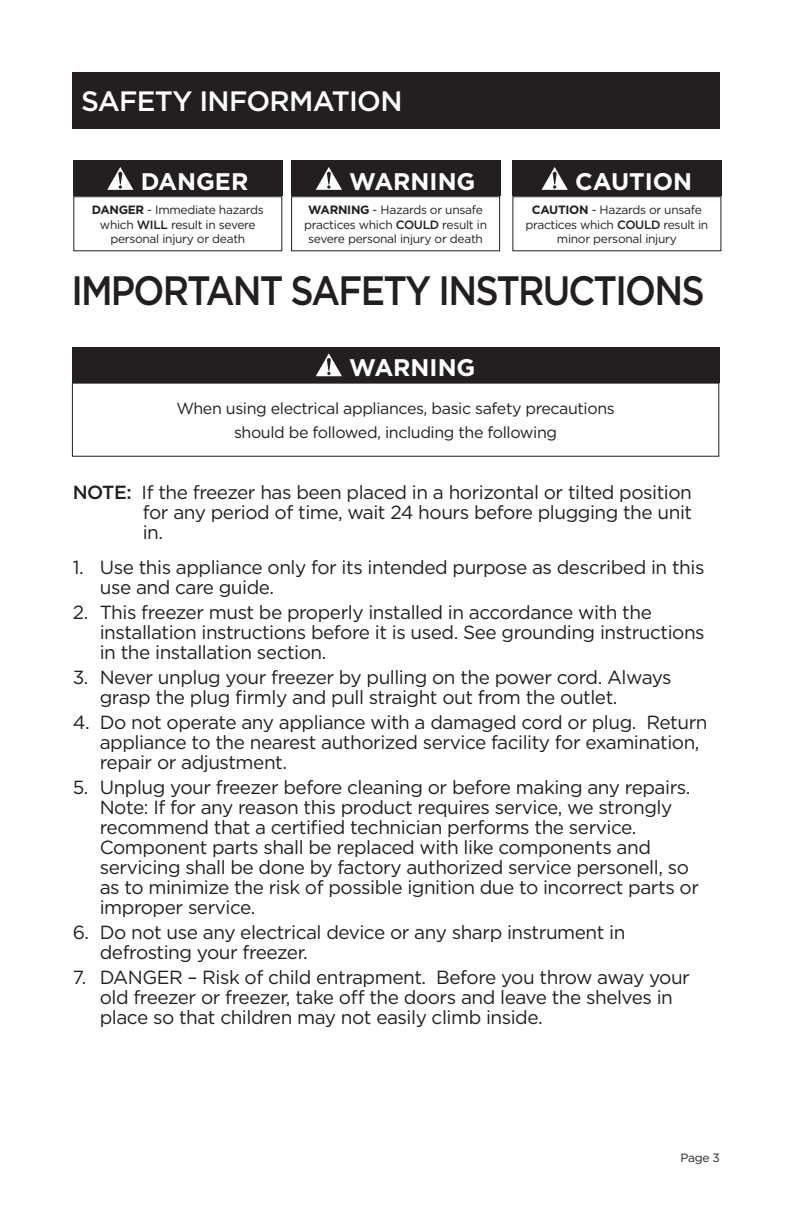
<style>
.page{position:relative;width:792px;height:1224px;background:#fff}
.page>*{position:absolute;margin:0;border:0;box-sizing:border-box;transform-origin:0 0}
.t1{font:500 41px "Gotham";letter-spacing:-.05em;color:#231f20;scale:.89 1}
.t2{font:500 28px "Gotham";letter-spacing:-.025em;color:#fff}
.t3{font:700 24px "Gotham";color:#fff}
.body_copy{font:19px/20px "Gotham";letter-spacing:-.025em;color:#231f20}
.body_copy-2{font:16px "Gotham";letter-spacing:-.025em;color:#231f20}
.body_copy-3{font:12px/14.4px "Gotham";letter-spacing:-.025em;color:#231f20;text-align:center}
.s1{font-weight:700}
.s2{font-weight:500}
</style>
<div class="page">
<div style="left:72px;top:72px;width:648px;height:57px;background:#231f20"></div>
<div style="left:73px;top:161px;width:209px;height:35px;background:#231f20"></div>
<svg style="left:107px;top:167px;width:26px;height:23px"></svg>
<div style="left:73px;top:196px;width:209px;height:55px;border:1px solid #231f20"></div>
<div style="left:291px;top:161px;width:209px;height:35px;background:#231f20"></div>
<svg style="left:316px;top:167px;width:26px;height:23px"></svg>
<div style="left:291px;top:196px;width:209px;height:55px;border:1px solid #231f20"></div>
<div style="left:72px;top:347px;width:647px;height:36px;background:#231f20"></div>
<svg style="left:316px;top:353px;width:26px;height:23px"></svg>
<div style="left:512px;top:161px;width:209px;height:35px;background:#231f20"></div>
<svg style="left:542px;top:167px;width:26px;height:23px"></svg>
<div style="left:512px;top:196px;width:209px;height:55px;border:1px solid #231f20"></div>
<p class="t2" style="left:81px;top:83px;width:323px">SAFETY INFORMATION</p>
<p class="t3" style="left:141px;top:165px;width:109px">DANGER</p>
<p class="body_copy-3" style="left:92px;top:202px;width:173px"><span class="s1">DANGER</span> - Immediate hazards which <span class="s2">WILL</span> result in severe personal injury or death</p>
<p class="t3" style="left:349px;top:165px;width:128px">WARNING</p>
<p class="body_copy-3" style="left:304px;top:202px;width:184px"><span class="s1">WARNING</span> - Hazards or unsafe practices which <span class="s2">COULD</span> result in severe personal injury or death</p>
<p class="t3" style="left:575px;top:165px;width:119px">CAUTION</p>
<p class="body_copy-3" style="left:525px;top:202px;width:184px"><span class="s1">CAUTION</span> - Hazards or unsafe practices which <span class="s2">COULD</span> result in minor personal injury</p>
<p class="t1" style="left:71px;top:264px;width:713px">IMPORTANT SAFETY INSTRUCTIONS</p>
<p class="t3" style="left:349px;top:352px;width:128px">WARNING</p>
<p class="body_copy-2" style="left:176px;top:398px;width:440px">When using electrical appliances, basic safety precautions</p>
<p class="body_copy-2" style="left:234px;top:422px;width:325px">should be followed, including the following</p>
<p class="body_copy" style="left:143px;top:482px;width:551px;text-align:justify;text-indent:-70px"><span class="s2">NOTE:</span> If the freezer has been placed in a horizontal or tilted position for any period of time, wait 24 hours before plugging the unit in.</p>
<p class="body_copy" style="left:100px;top:557px;width:606px;text-indent:-27px">1. Use this appliance only for its intended purpose as described in this use and care guide.</p>
<p class="body_copy" style="left:100px;top:602px;width:606px;text-indent:-27px">2. This freezer must be properly installed in accordance with the installation instructions before it is used. See grounding instructions in the installation section.</p>
<p class="body_copy" style="left:100px;top:667px;width:573px;text-indent:-27px">3. Never unplug your freezer by pulling on the power cord. Always grasp the plug firmly and pull straight out from the outlet.</p>
<p class="body_copy" style="left:100px;top:712px;width:609px;text-indent:-27px">4. Do not operate any appliance with a damaged cord or plug. Return appliance to the nearest authorized service facility for examination, repair or adjustment.</p>
<p class="body_copy" style="left:100px;top:777px;width:601px;text-indent:-27px">5. Unplug your freezer before cleaning or before making any repairs.<br>Note: If for any reason this product requires service, we strongly recommend that a certified technician performs the service.<br>Component parts shall be replaced with like components and servicing shall be done by factory authorized service personell, so as to minimize the risk of possible ignition due to incorrect parts or improper service.</p>
<p class="body_copy" style="left:100px;top:922px;width:527px;text-indent:-27px">6. Do not use any electrical device or any sharp instrument in defrosting your freezer.</p>
<p class="body_copy" style="left:100px;top:967px;width:592px;text-indent:-27px">7. DANGER – Risk of child entrapment. Before you throw away your old freezer or freezer, take off the doors and leave the shelves in place so that children may not easily climb inside.</p>
<p class="body_copy-3" style="left:681px;top:1150px;width:41px">Page 3</p>
</div>
